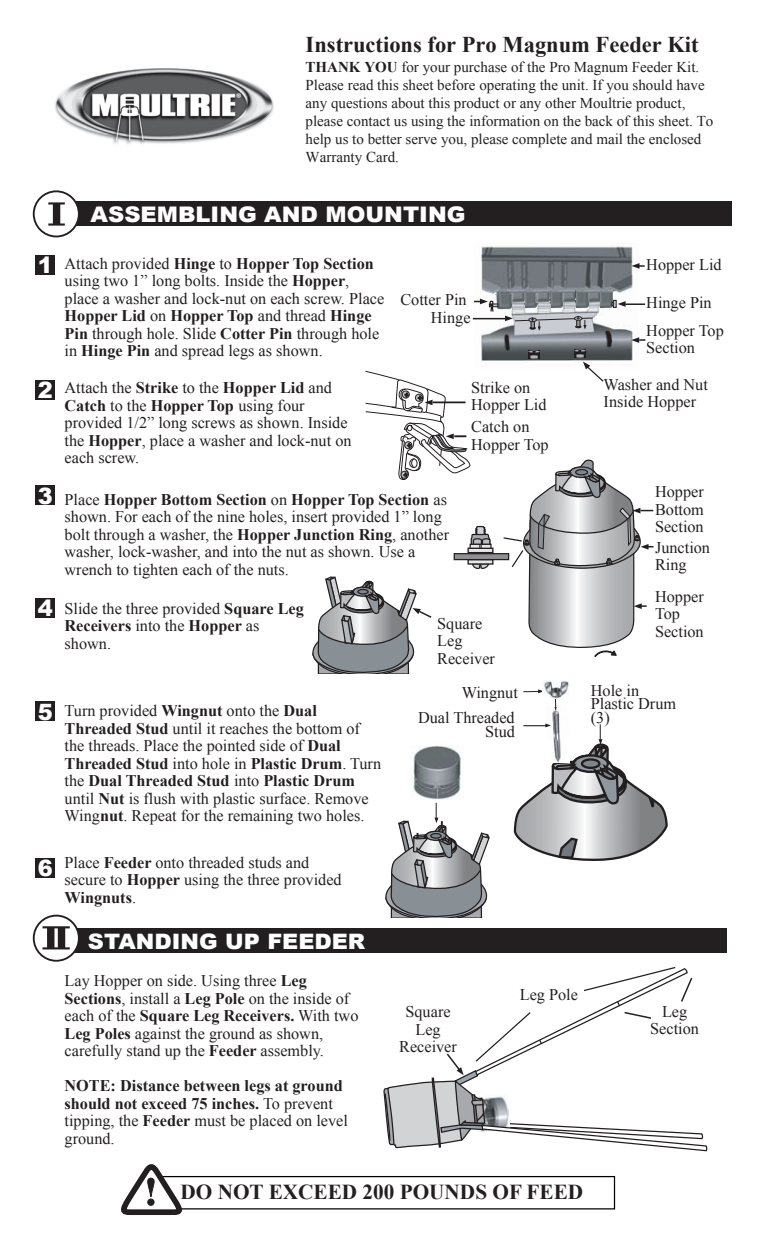
<style>
.page{position:relative;width:765px;height:1260px;background:#fff}
.page>*{position:absolute;margin:0;border:0;box-sizing:border-box;transform-origin:0 0}
.t1{font:700 22.5px "Times New Roman";color:#231f20}
.t2{font:900 22.5px "Arial";color:#fff}
.t3{font:900 21.5px "Arial";color:#fff;scale:1.05 1}
.t4{font:700 21.25px "Times New Roman";color:#231f20}
.t5{font:900 21.25px "Arial";color:#fff;scale:1.05 1}
.t6{font:16.25px/17.5px "Times New Roman";color:#231f20}
.t7{font:700 16.25px/17.5px "Times New Roman";color:#231f20}
.t8{font:15px/18px "Times New Roman";color:#231f20}
.s1{font-weight:700}
.s2{font-weight:400}
</style>
<div class="page">
<div style="left:72px;top:202px;width:660px;height:24px;background:#231f20"></div>
<div style="left:34px;top:191px;width:45px;height:45px;background:#fff;border-radius:50%"></div>
<div style="left:33px;top:190px;width:47px;height:47px;border:2px solid #231f20;border-radius:50%"></div>
<svg style="left:48px;top:202px;width:17px;height:24px"></svg>
<div style="left:162px;top:1176px;width:453px;height:34px;border:1px solid #010101"></div>
<svg style="left:121px;top:1165px;width:68px;height:50px"></svg>
<div style="left:64px;top:929px;width:663px;height:24px;background:#231f20"></div>
<svg style="left:34px;top:916px;width:45px;height:45px"></svg>
<div style="left:33px;top:915px;width:47px;height:47px;border:2px solid #231f20;border-radius:50%"></div>
<img style="left:479px;top:246px;width:154px;height:53px">
<img style="left:525px;top:290px;width:10px;height:9px">
<img style="left:510px;top:290px;width:14px;height:9px">
<img style="left:535px;top:290px;width:14px;height:9px">
<img style="left:563px;top:290px;width:11px;height:9px">
<img style="left:588px;top:290px;width:11px;height:9px">
<img style="left:552px;top:290px;width:11px;height:9px">
<img style="left:577px;top:290px;width:11px;height:9px">
<img style="left:601px;top:290px;width:11px;height:9px">
<img style="left:496px;top:294px;width:15px;height:5px">
<svg style="left:632px;top:263px;width:13px;height:6px"></svg>
<svg style="left:383px;top:967px;width:324px;height:185px"></svg>
<div style="left:35px;top:701px;width:20px;height:20px;background:#231f20"></div>
<div style="left:35px;top:858px;width:20px;height:20px;background:#231f20"></div>
<svg style="left:43px;top:926px;width:27px;height:23px"></svg>
<img style="left:55px;top:68px;width:219px;height:76px">
<div style="left:35px;top:255px;width:20px;height:20px;background:#231f20"></div>
<div style="left:35px;top:380px;width:20px;height:20px;background:#231f20"></div>
<div style="left:35px;top:486px;width:20px;height:19px;background:#231f20"></div>
<div style="left:35px;top:598px;width:20px;height:19px;background:#231f20"></div>
<svg style="left:311px;top:299px;width:358px;height:630px"></svg>
<p class="t1" style="left:306px;top:31px;width:395px">Instructions for Pro Magnum Feeder Kit</p>
<p class="t8" style="left:306px;top:58px;width:409px"><span class="s1">THANK YOU</span> for your purchase of the Pro Magnum Feeder Kit.<br>Please read this sheet before operating the unit. If you should have any questions about this product or any other Moultrie product, please contact us using the information on the back of this sheet. To help us to better serve you, please complete and mail the enclosed Warranty Card.</p>
<p class="t3" style="left:91px;top:202px;width:359px">ASSEMBLING AND MOUNTING</p>
<p class="t2" style="left:38px;top:253px;width:17px">1</p>
<p class="t6" style="left:65px;top:254px;width:321px">Attach provided <span class="s1">Hinge</span> to <span class="s1">Hopper Top Section </span>using two 1” long bolts. Inside the <span class="s1">Hopper</span>, place a washer and lock-nut on each screw. Place <span class="s1">Hopper Lid</span> on <span class="s1">Hopper Top</span> and thread <span class="s1">Hinge Pin</span> through hole. Slide <span class="s1">Cotter Pin</span> through hole in <span class="s1">Hinge Pin</span> and spread legs as shown.</p>
<p class="t6" style="left:646px;top:256px;width:77px">Hopper Lid</p>
<p class="t6" style="left:400px;top:290px;width:68px">Cotter Pin</p>
<p class="t6" style="left:646px;top:288px;width:79px;line-height:28.1px">Hinge Pin<br>Hopper Top</p>
<p class="t6" style="left:646px;top:339px;width:50px">Section</p>
<p class="t6" style="left:431px;top:309px;width:41px">Hinge</p>
<p class="t2" style="left:38px;top:378px;width:17px">2</p>
<p class="t6" style="left:65px;top:379px;width:289px">Attach the <span class="s1">Strike</span> to the <span class="s1">Hopper Lid</span> and <span class="s1">Catch</span> to the <span class="s1">Hopper Top</span> using four provided 1/2” long screws as shown. Inside the <span class="s1">Hopper</span>, place a washer and lock-nut on each screw.</p>
<p class="t6" style="left:471px;top:378px;width:77px">Strike on<br>Hopper Lid</p>
<p class="t6" style="left:471px;top:418px;width:79px">Catch on<br>Hopper Top</p>
<p class="t6" style="left:604px;top:375px;width:106px">Washer and Nut<br>Inside Hopper</p>
<p class="t2" style="left:38px;top:483px;width:17px">3</p>
<p class="t6" style="left:65px;top:490px;width:386px">Place <span class="s1">Hopper Bottom Section</span> on <span class="s1">Hopper Top Section</span> as shown. For each of the nine holes, insert provided 1” long bolt through a washer, the <span class="s1">Hopper Junction Ring</span>, another washer, lock-washer, and into the nut as shown. Use a wrench to tighten each of the nuts.</p>
<p class="t6" style="left:655px;top:483px;width:50px;text-align:justify">Hopper Bottom Section</p>
<p class="t6" style="left:655px;top:538px;width:57px">Junction<br>Ring</p>
<p class="t2" style="left:38px;top:595px;width:17px">4</p>
<p class="t6" style="left:65px;top:599px;width:241px">Slide the three provided <span class="s1">Square Leg<br>Receivers</span> into the <span class="s1">Hopper</span> as shown.</p>
<p class="t6" style="left:437px;top:614px;width:59px">Square<br>Leg<br>Receiver</p>
<p class="t6" style="left:655px;top:587px;width:50px">Hopper<br>Top<br>Section</p>
<p class="t2" style="left:38px;top:699px;width:17px">5</p>
<p class="t6" style="left:65px;top:702px;width:318px">Turn provided <span class="s1">Wingnut</span> onto the <span class="s1">Dual Threaded Stud</span> until it reaches the bottom of the threads. Place the pointed side of <span class="s1">Dual Threaded Stud</span> into hole in <span class="s1">Plastic Drum</span>. Turn the <span class="s1">Dual Threaded Stud</span> into <span class="s1">Plastic Drum </span>until <span class="s1">Nut</span> is flush with plastic surface. Remove Wing<span class="s1">nut</span>. Repeat for the remaining two holes.</p>
<p class="t6" style="left:462px;top:684px;width:58px">Wingnut</p>
<p class="t6" style="left:591px;top:684px;width:87px;line-height:13.4px">Hole in<br>Plastic Drum</p>
<p class="t6" style="left:418px;top:709px;width:98px">Dual Threaded</p>
<p class="t6" style="left:591px;top:708px;width:20px">(3)</p>
<p class="t6" style="left:485px;top:722px;width:31px">Stud</p>
<p class="t2" style="left:38px;top:856px;width:17px">6</p>
<p class="t6" style="left:65px;top:853px;width:279px">Place <span class="s1">Feeder</span> onto threaded studs and secure to <span class="s1">Hopper</span> using the three provided<br><span class="s1">Wingnuts</span>.</p>
<p class="t5" style="left:88px;top:930px;width:266px">STANDING UP FEEDER</p>
<p class="t6" style="left:65px;top:972px;width:295px">Lay Hopper on side. Using three <span class="s1">Leg Sections</span>, install a <span class="s1">Leg Pole</span> on the inside of each of the <span class="s1">Square Leg Receivers.</span> With two <span class="s1">Leg Poles</span> against the ground as shown, carefully stand up the <span class="s1">Feeder</span> assembly.</p>
<p class="t7" style="left:65px;top:1077px;width:285px">NOTE: Distance between legs at ground should not exceed 75 inches. <span class="s2">To prevent tipping, the</span> Feeder <span class="s2">must be placed on level ground.</span></p>
<p class="t6" style="left:399px;top:1003px;width:59px;text-align:center">Square<br>Leg<br>Receiver</p>
<p class="t6" style="left:520px;top:986px;width:60px">Leg Pole</p>
<p class="t6" style="left:650px;top:1002px;width:50px;text-align:center">Leg<br>Section</p>
<p class="t4" style="left:181px;top:1180px;width:404px">DO NOT EXCEED 200 POUNDS OF FEED</p>
</div>
